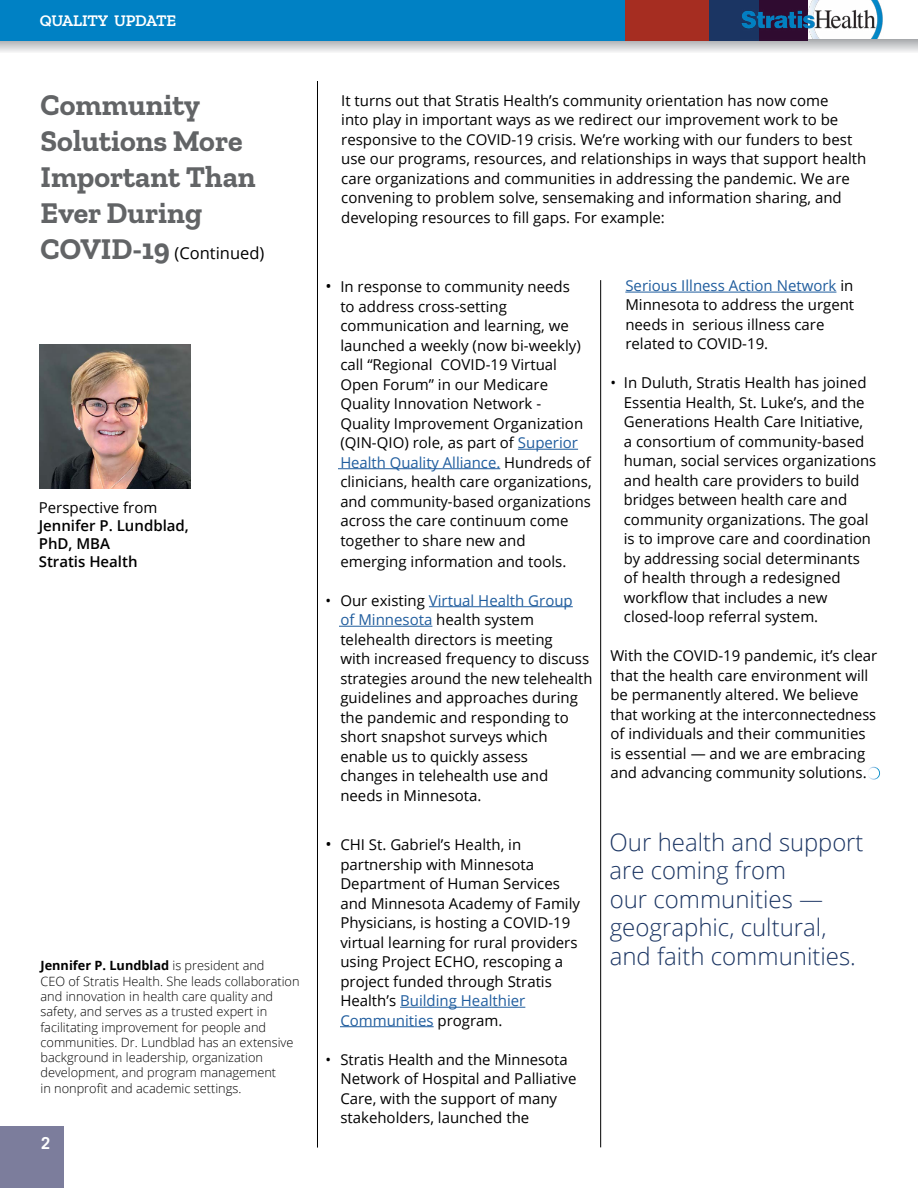
<style>
.page{position:relative;width:918px;height:1188px;background:#fff}
.page>*{position:absolute;margin:0;border:0;box-sizing:border-box;transform-origin:0 0}
.t1{font:700 30px/36px "Zilla Slab";color:#626466}
.t2{font:300 24px/28.5px "Open Sans";color:#1b3563}
.t3{font:16.5px "Open Sans";color:#000}
.t4{font:600 16.5px "Zilla Slab";letter-spacing:-.01em;color:#fff}
.t5{font:700 16.5px "Trade Gothic LT Std";color:#fff}
.t6{font:15px/19.5px "Open Sans";color:#000}
.t7{font:600 15px/18px "Open Sans";color:#000}
.t8{font:300 12.75px/15.3px "Open Sans";color:#000}
.s1{font-family:"Zilla Slab";font-weight:700;font-size:30px;color:#626466}
.s2{font-weight:700}
.s3{font-size:16.5px}
.s4{color:#205d9e}
</style>
<div class="page">
<hr style="left:317px;top:81px;width:1px;height:1067px;background:#000">
<img style="left:40px;top:344px;width:150px;height:144px">
<hr style="left:518px;top:449px;width:60px;height:1px;background:#205d9e">
<hr style="left:325px;top:468px;width:175px;height:1px;background:#205d9e">
<hr style="left:429px;top:606px;width:144px;height:1px;background:#205d9e">
<hr style="left:325px;top:626px;width:107px;height:1px;background:#205d9e">
<hr style="left:400px;top:1007px;width:125px;height:1px;background:#205d9e">
<hr style="left:325px;top:1026px;width:109px;height:1px;background:#205d9e">
<hr style="left:625px;top:292px;width:211px;height:1px;background:#205d9e">
<hr style="left:600px;top:280px;width:1px;height:867px;background:#000">
<svg style="left:868px;top:767px;width:12px;height:13px"></svg>
<div style="left:325px;top:612px;width:14px;height:21px;background:#fff"></div>
<div style="left:324px;top:1010px;width:16px;height:24px;background:#fff"></div>
<div style="left:322px;top:451px;width:16px;height:25px;background:#fff"></div>
<div style="left:0;top:1126px;width:64px;height:62px;background:#7c7d9c"></div>
<svg style="left:1px;top:39px;width:917px;height:13px;background:#c3cbd0"></svg>
<div style="left:708px;top:0;width:51px;height:40px;background:#1b3563"></div>
<div style="left:624px;top:0;width:85px;height:40px;background:#a62d21"></div>
<div style="left:0;top:0;width:625px;height:40px;background:#0081c4"></div>
<div style="left:759px;top:0;width:48px;height:40px;background:#300c31"></div>
<img style="left:741px;top:0;width:142px;height:39px">
<hr style="left:917px;top:0;width:1px;height:40px;background:#0081c4">
<p class="t4" style="left:40px;top:12px;width:138px">QUALITY UPDATE</p>
<h1 class="t1" style="left:41px;top:87px;width:217px">Community<br>Solutions More<br>Important Than<br>Ever During</h1>
<p class="t3" style="left:41px;top:241px;width:225px"><span class="s1">COVID-19</span> (Continued)</p>
<p class="t6" style="left:39px;top:497px;width:120px">Perspective from</p>
<p class="t7" style="left:39px;top:516px;width:152px">Jennifer P. Lundblad,<br>PhD, MBA<br>Stratis Health</p>
<p class="t8" style="left:40px;top:958px;width:261px"><span class="s2">Jennifer P. Lundblad</span> is president and<br>CEO of Stratis Health. She leads collaboration and innovation in health care quality and safety, and serves as a trusted expert in facilitating improvement for people and communities. Dr. Lundblad has an extensive background in leadership, organization development, and program management<br>in nonprofit and academic settings.</p>
<p class="t5" style="left:41px;top:1133px;width:11px">2</p>
<p class="t6" style="left:341px;top:90px;width:527px">It turns out that Stratis Health’s community orientation has now come<br>into play in important ways as we redirect our improvement work to be responsive to the COVID-19 crisis. We’re working with our funders to best use our programs, resources, and relationships in ways that support health care organizations and communities in addressing the pandemic. We are convening to problem solve, sensemaking and information sharing, and developing resources to fill gaps. For example:</p>
<p class="t6" style="left:340px;top:277px;width:253px;text-indent:-15px"><span class="s3">•</span> In response to community needs<br>to address cross-setting communication and learning, we launched a weekly (now bi-weekly) call “Regional COVID-19 Virtual<br>Open Forum” in our Medicare<br>Quality Innovation Network -<br>Quality Improvement Organization (QIN-QIO) role, as part of <span class="s4">Superior<br>Health Quality Alliance.</span> Hundreds of clinicians, health care organizations, and community-based organizations across the care continuum come together to share new and</p>
<p class="t6" style="left:340px;top:551px;width:228px">emerging information and tools.</p>
<p class="t6" style="left:340px;top:590px;width:254px;text-indent:-15px">• Our existing <span class="s4">Virtual Health Group<br>of Minnesota</span> health system telehealth directors is meeting<br>with increased frequency to discuss strategies around the new telehealth guidelines and approaches during the pandemic and responding to short snapshot surveys which enable us to quickly assess<br>changes in telehealth use and needs in Minnesota.</p>
<p class="t6" style="left:340px;top:835px;width:241px;text-indent:-15px"><span class="s3">•</span> CHI St. Gabriel’s Health, in partnership with Minnesota<br>Department of Human Services and Minnesota Academy of Family<br>Physicians, is hosting a COVID-19 virtual learning for rural providers using Project ECHO, rescoping a project funded through Stratis<br>Health’s <span class="s4">Building Healthier<br>Communities</span> program.</p>
<p class="t6" style="left:340px;top:1049px;width:238px;text-indent:-15px">• Stratis Health and the Minnesota<br>Network of Hospital and Palliative<br>Care, with the support of many stakeholders, launched the</p>
<p class="t6" style="left:625px;top:275px;width:230px"><span class="s4">Serious Illness Action Network</span> in<br>Minnesota to address the urgent needs in serious illness care related to COVID-19.</p>
<p class="t6" style="left:624px;top:373px;width:254px;text-indent:-13px">• In Duluth, Stratis Health has joined Essentia Health, St. Luke’s, and the Generations Health Care Initiative,<br>a consortium of community-based human, social services organizations and health care providers to build bridges between health care and community organizations. The goal is to improve care and coordination by addressing social determinants of health through a redesigned workflow that includes a new closed-loop referral system.</p>
<p class="t6" style="left:610px;top:646px;width:269px">With the COVID-19 pandemic, it’s clear that the health care environment will be permanently altered. We believe that working at the interconnectedness of individuals and their communities is essential — and we are embracing and advancing community solutions.</p>
<h2 class="t2" style="left:610px;top:827px;width:255px">Our health and support are coming from<br>our communities — geographic, cultural, and faith communities.</h2>
</div>
